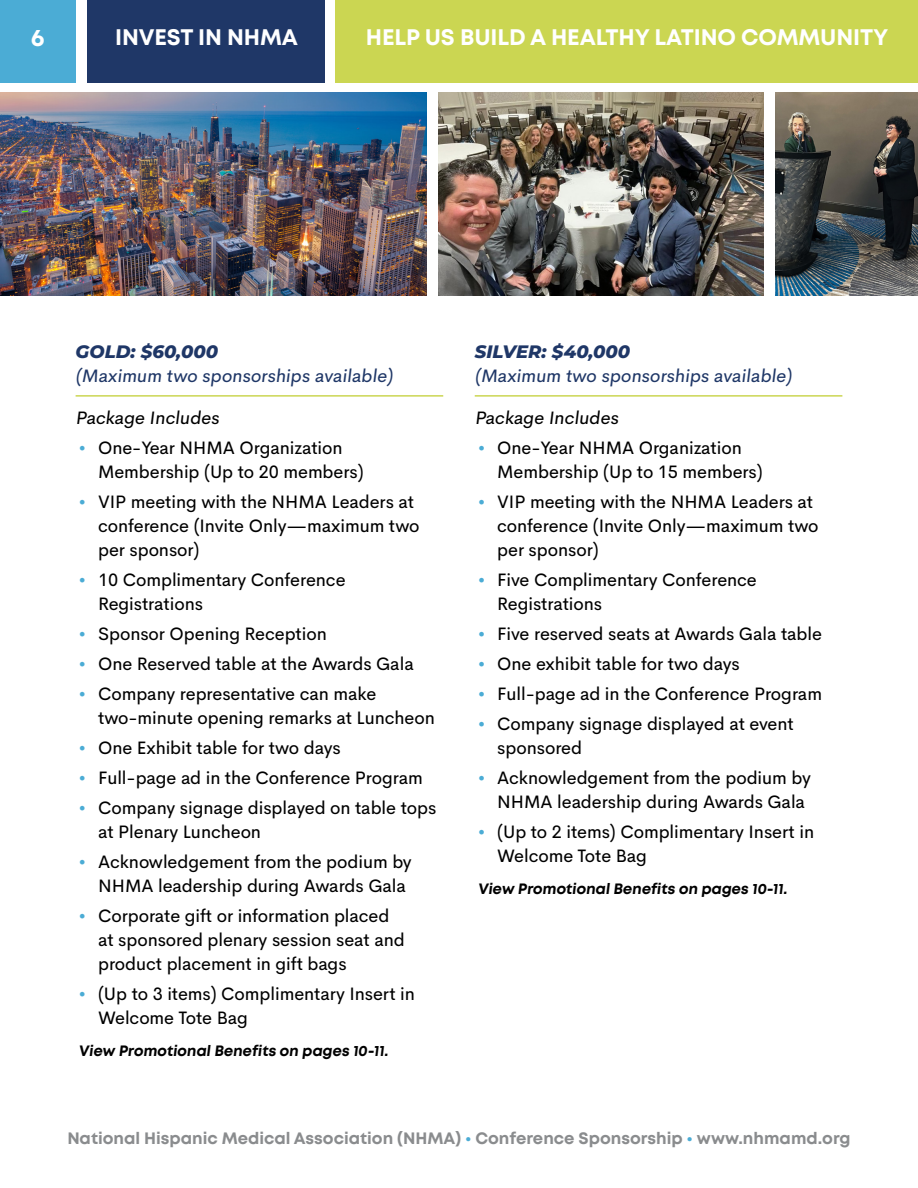
<style>
.page{position:relative;width:918px;height:1188px;background:#fff}
.page>*{position:absolute;margin:0;border:0;box-sizing:border-box;transform-origin:0 0}
.t1{font:700 24px "Mont";color:#fff}
.t2{font:700 22.5px "Mont";letter-spacing:-.005em;color:#fff}
.t3{font:18px/24px "Cerebri Sans";letter-spacing:-.005em;color:#000}
.t4{font:18px "Cerebri Sans";color:#1f3767}
.t5{font:italic 800 18px "Montserrat";color:#1f3767}
.t6{font:700 16.5px "Mont";color:#8a8c8e}
.t7{font:700 15px "Mont";color:#000}
.s1{color:#4bacd5}
</style>
<div class="page">
<hr style="left:76px;top:395px;width:367px;height:2px;background:#cbd652">
<hr style="left:475px;top:395px;width:367px;height:2px;background:#cbd652">
<img style="left:0;top:93px;width:426px;height:202px">
<img style="left:439px;top:93px;width:324px;height:202px">
<img style="left:776px;top:93px;width:142px;height:202px">
<div style="left:0;top:0;width:76px;height:82px;background:#4bacd5"></div>
<div style="left:336px;top:0;width:582px;height:82px;background:#cbd652"></div>
<div style="left:88px;top:0;width:237px;height:82px;background:#1f3767"></div>
<h1 class="t1" style="left:31px;top:22px;width:15px">6</h1>
<p class="t2" style="left:115px;top:23px;width:185px">INVEST IN NHMA</p>
<p class="t2" style="left:366px;top:23px;width:524px">HELP US BUILD A HEALTHY LATINO COMMUNITY</p>
<p class="t5" style="left:76px;top:338px;width:144px">GOLD: $60,000</p>
<p class="t4" style="left:76px;top:361px;width:322px">(Maximum two sponsorships available)</p>
<p class="t3" style="left:76px;top:404px;width:148px">Package Includes</p>
<p class="t3" style="left:98px;top:434px;width:267px;text-indent:-19px"><span class="s1">•</span> One-Year NHMA Organization<br>Membership (Up to 20 members)</p>
<p class="t3" style="left:98px;top:488px;width:323px;text-indent:-19px"><span class="s1">•</span> VIP meeting with the NHMA Leaders at conference (Invite Only—maximum two per sponsor)</p>
<p class="t3" style="left:98px;top:566px;width:249px;text-indent:-19px"><span class="s1">•</span> 10 Complimentary Conference<br>Registrations</p>
<p class="t3" style="left:79px;top:620px;width:250px"><span class="s1">•</span> Sponsor Opening Reception</p>
<p class="t3" style="left:79px;top:650px;width:337px"><span class="s1">•</span> One Reserved table at the Awards Gala</p>
<p class="t3" style="left:98px;top:680px;width:338px;text-indent:-20px"><span class="s1">•</span> Company representative can make two-minute opening remarks at Luncheon</p>
<p class="t3" style="left:79px;top:734px;width:264px"><span class="s1">•</span> One Exhibit table for two days</p>
<p class="t3" style="left:79px;top:764px;width:346px"><span class="s1">•</span> Full-page ad in the Conference Program</p>
<p class="t3" style="left:98px;top:794px;width:340px;text-indent:-19px"><span class="s1">•</span> Company signage displayed on table tops at Plenary Luncheon</p>
<p class="t3" style="left:98px;top:848px;width:315px;text-indent:-19px"><span class="s1">•</span> Acknowledgement from the podium by<br>NHMA leadership during Awards Gala</p>
<p class="t3" style="left:98px;top:902px;width:308px;text-indent:-19px"><span class="s1">•</span> Corporate gift or information placed at sponsored plenary session seat and product placement in gift bags</p>
<p class="t3" style="left:98px;top:980px;width:318px;text-indent:-19px"><span class="s1">•</span> (Up to 3 items) Complimentary Insert in<br>Welcome Tote Bag</p>
<p class="t7" style="left:79px;top:1040px;width:313px">View Promotional Benefits on pages 10-11.</p>
<p class="t5" style="left:475px;top:338px;width:157px">SILVER: $40,000</p>
<p class="t4" style="left:475px;top:361px;width:322px">(Maximum two sponsorships available)</p>
<p class="t3" style="left:475px;top:404px;width:148px">Package Includes</p>
<p class="t3" style="left:497px;top:434px;width:267px;text-indent:-19px"><span class="s1">•</span> One-Year NHMA Organization<br>Membership (Up to 15 members)</p>
<p class="t3" style="left:497px;top:488px;width:323px;text-indent:-19px"><span class="s1">•</span> VIP meeting with the NHMA Leaders at conference (Invite Only—maximum two per sponsor)</p>
<p class="t3" style="left:497px;top:566px;width:261px;text-indent:-19px"><span class="s1">•</span> Five Complimentary Conference<br>Registrations</p>
<p class="t3" style="left:478px;top:620px;width:346px"><span class="s1">•</span> Five reserved seats at Awards Gala table</p>
<p class="t3" style="left:478px;top:650px;width:264px"><span class="s1">•</span> One exhibit table for two days</p>
<p class="t3" style="left:478px;top:680px;width:346px"><span class="s1">•</span> Full-page ad in the Conference Program</p>
<p class="t3" style="left:497px;top:710px;width:298px;text-indent:-19px"><span class="s1">•</span> Company signage displayed at event sponsored</p>
<p class="t3" style="left:497px;top:764px;width:315px;text-indent:-19px"><span class="s1">•</span> Acknowledgement from the podium by<br>NHMA leadership during Awards Gala</p>
<p class="t3" style="left:497px;top:818px;width:318px;text-indent:-19px"><span class="s1">•</span> (Up to 2 items) Complimentary Insert in<br>Welcome Tote Bag</p>
<p class="t7" style="left:478px;top:878px;width:313px">View Promotional Benefits on pages 10-11.</p>
<p class="t6" style="left:67px;top:1127px;width:785px">National Hispanic Medical Association (NHMA) <span class="s1">•</span> Conference Sponsorship <span class="s1">•</span> www.nhmamd.org</p>
</div>
